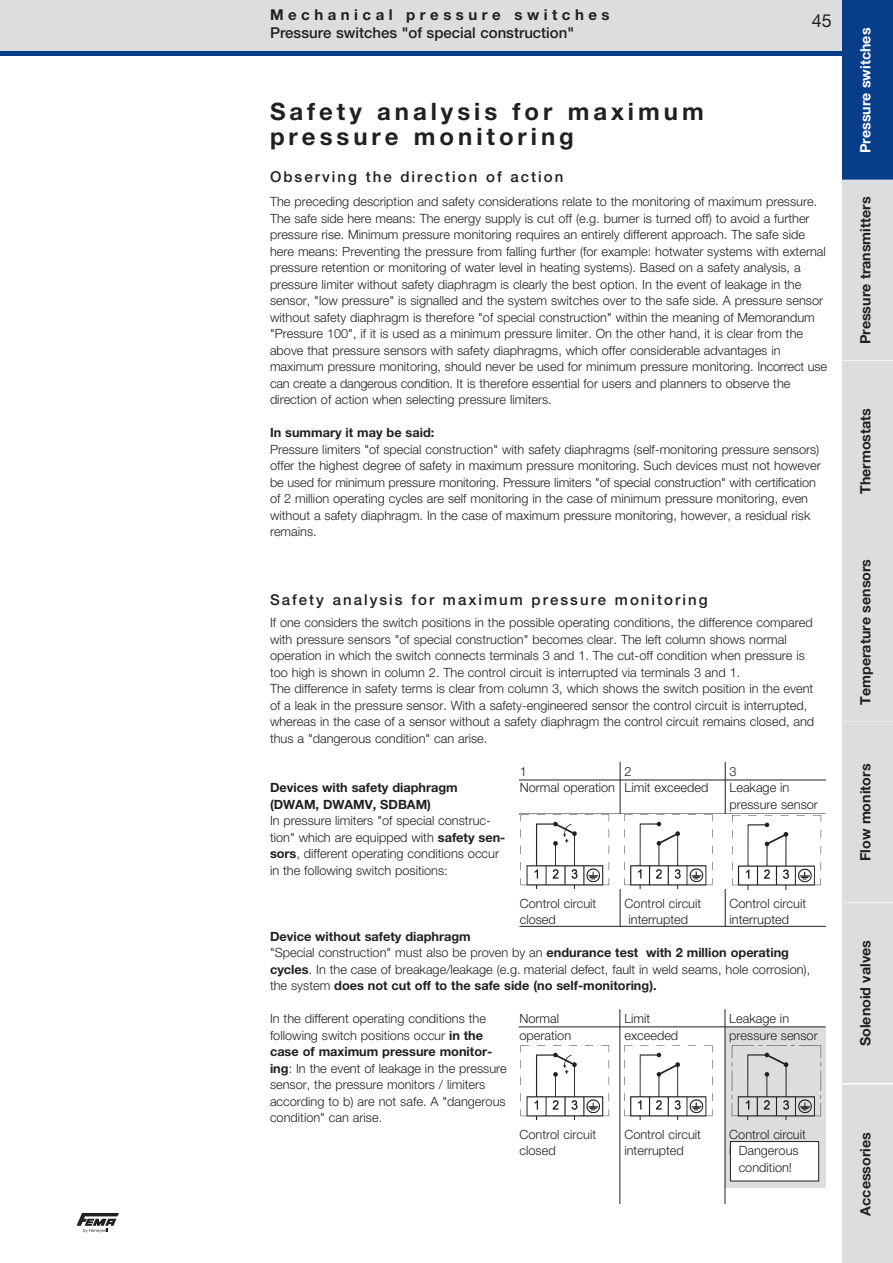
<style>
.page{position:relative;width:893px;height:1263px;background:#fff}
.page>*{position:absolute;margin:0;border:0;box-sizing:border-box;transform-origin:0 0}
.t1{font:700 24px/25.5px "Helvetica Neue LT Pro";letter-spacing:.165em;color:#231f20}
.t2{font:18px "Helvetica Neue LT Pro";color:#231f20}
.t3{font:500 15px "Helvetica Neue LT Pro";letter-spacing:.135em;color:#231f20}
.t4{font:500 15px "Helvetica Neue LT Pro";color:#231f20}
.t5{font:700 15px "Helvetica Neue LT Pro";letter-spacing:.3em;color:#231f20}
.t6{font:700 14.25px "Helvetica Neue LT Pro";color:#231f20}
.t7{font:700 14.25px "Helvetica Neue LT Pro";color:#fff}
.t8{font:300 12.75px/16.5px "Helvetica Neue LT Pro";color:#231f20}
.t9{font:700 12.75px/16.5px "Helvetica Neue LT Pro";color:#231f20}
.s1{font-weight:700}
</style>
<div class="page">
<div style="left:0;top:0;width:842px;height:51px;background:#dcdddf"></div>
<hr style="left:0;top:51px;width:842px;height:4px;background:#083e89">
<div style="left:842px;top:1084px;width:51px;height:179px;background:#dcdddf"></div>
<div style="left:842px;top:0;width:51px;height:180px;background:#083e89"></div>
<div style="left:842px;top:180px;width:51px;height:181px;background:#dcdddf"></div>
<hr style="left:842px;top:360px;width:51px;height:2px;background:#fff">
<div style="left:842px;top:361px;width:51px;height:180px;background:#dcdddf"></div>
<div style="left:842px;top:542px;width:51px;height:180px;background:#dcdddf"></div>
<div style="left:842px;top:722px;width:51px;height:181px;background:#dcdddf"></div>
<hr style="left:842px;top:902px;width:51px;height:2px;background:#fff">
<div style="left:842px;top:903px;width:51px;height:180px;background:#dcdddf"></div>
<svg style="left:77px;top:1213px;width:42px;height:20px"></svg>
<hr style="left:519px;top:779px;width:307px;height:1px;background:#231f20">
<hr style="left:519px;top:813px;width:307px;height:1px;background:#231f20">
<hr style="left:620px;top:762px;width:1px;height:164px;background:#231f20">
<hr style="left:725px;top:762px;width:1px;height:164px;background:#231f20">
<hr style="left:519px;top:926px;width:307px;height:1px;background:#231f20">
<div style="left:725px;top:1027px;width:101px;height:160px;background:#dcdddf"></div>
<hr style="left:519px;top:1026px;width:307px;height:1px;background:#231f20">
<hr style="left:620px;top:1009px;width:1px;height:195px;background:#231f20">
<hr style="left:725px;top:1009px;width:1px;height:195px;background:#231f20">
<div style="left:730px;top:1141px;width:89px;height:40px;background:#fff"></div>
<div style="left:730px;top:1141px;width:89px;height:40px;border:1px solid #231f20"></div>
<img style="left:520px;top:814px;width:206px;height:75px">
<img style="left:520px;top:1045px;width:302px;height:75px">
<img style="left:724px;top:815px;width:98px;height:74px">
<p class="t5" style="left:270px;top:5px;width:341px">Mechanical pressure switches</p>
<p class="t4" style="left:270px;top:24px;width:306px">Pressure switches "of special construction"</p>
<h2 class="t2" style="left:812px;top:10px;width:22px">45</h2>
<h1 class="t1" style="left:270px;top:98px;width:435px">Safety analysis for maximum pressure monitoring</h1>
<p class="t3" style="left:270px;top:168px;width:295px">Observing the direction of action</p>
<p class="t8" style="left:270px;top:193px;width:558px">The preceding description and safety considerations relate to the monitoring of maximum pressure.<br>The safe side here means: The energy supply is cut off (e.g. burner is turned off) to avoid a further pressure rise. Minimum pressure monitoring requires an entirely different approach. The safe side here means: Preventing the pressure from falling further (for example: hotwater systems with external pressure retention or monitoring of water level in heating systems). Based on a safety analysis, a pressure limiter without safety diaphragm is clearly the best option. In the event of leakage in the sensor, "low pressure" is signalled and the system switches over to the safe side. A pressure sensor without safety diaphragm is therefore "of special construction" within the meaning of Memorandum "Pressure 100", if it is used as a minimum pressure limiter. On the other hand, it is clear from the above that pressure sensors with safety diaphragms, which offer considerable advantages in maximum pressure monitoring, should never be used for minimum pressure monitoring. Incorrect use can create a dangerous condition. It is therefore essential for users and planners to observe the direction of action when selecting pressure limiters.</p>
<p class="t9" style="left:270px;top:424px;width:166px">In summary it may be said:</p>
<p class="t8" style="left:270px;top:441px;width:552px">Pressure limiters "of special construction" with safety diaphragms (self-monitoring pressure sensors) offer the highest degree of safety in maximum pressure monitoring. Such devices must not however be used for minimum pressure monitoring. Pressure limiters "of special construction" with certification of 2 million operating cycles are self monitoring in the case of minimum pressure monitoring, even without a safety diaphragm. In the case of maximum pressure monitoring, however, a residual risk remains.</p>
<p class="t3" style="left:270px;top:591px;width:439px">Safety analysis for maximum pressure monitoring</p>
<p class="t8" style="left:270px;top:614px;width:546px">If one considers the switch positions in the possible operating conditions, the difference compared with pressure sensors "of special construction" becomes clear. The left column shows normal operation in which the switch connects terminals 3 and 1. The cut-off condition when pressure is too high is shown in column 2. The control circuit is interrupted via terminals 3 and 1.<br>The difference in safety terms is clear from column 3, which shows the switch position in the event of a leak in the pressure sensor. With a safety-engineered sensor the control circuit is interrupted, whereas in the case of a sensor without a safety diaphragm the control circuit remains closed, and thus a "dangerous condition" can arise.</p>
<p class="t9" style="left:270px;top:779px;width:189px">Devices with safety diaphragm (DWAM, DWAMV, SDBAM)</p>
<p class="t8" style="left:270px;top:812px;width:237px">In pressure limiters "of special construc&shy;tion" which are equipped with <span class="s1">safety sen&shy;sors</span>, different operating conditions occur in the following switch positions:</p>
<p class="t8" style="left:625px;top:762px;width:85px">2<br>Limit exceeded</p>
<p class="t8" style="left:729px;top:762px;width:90px">3<br>Leakage in pressure sensor</p>
<p class="t8" style="left:520px;top:762px;width:97px">1<br>Normal operation</p>
<p class="t8" style="left:520px;top:894px;width:78px">Control circuit closed</p>
<p class="t8" style="left:629px;top:894px;width:74px;text-indent:-4px">Control circuit interrupted</p>
<p class="t8" style="left:729px;top:894px;width:78px">Control circuit interrupted</p>
<p class="t8" style="left:270px;top:927px;width:542px"><span class="s1">Device without safety diaphragm<br></span>"Special construction" must also be proven by an <span class="s1">endurance test with 2 million operating cycles</span>. In the case of breakage/leakage (e.g. material defect, fault in weld seams, hole corrosion), the system <span class="s1">does not cut off to the safe side (no self-monitoring).</span></p>
<p class="t8" style="left:270px;top:1010px;width:238px">In the different operating conditions the following switch positions occur <span class="s1">in the case of maximum pressure monitor&shy;ing</span>: In the event of leakage in the pressure sensor, the pressure monitors / limiters according to b) are not safe. A "dangerous condition" can arise.</p>
<p class="t8" style="left:519px;top:1010px;width:53px">Normal operation</p>
<p class="t8" style="left:624px;top:1010px;width:55px">Limit exceeded</p>
<p class="t8" style="left:729px;top:1010px;width:90px">Leakage in pressure sensor</p>
<p class="t8" style="left:519px;top:1125px;width:78px">Control circuit closed</p>
<p class="t8" style="left:624px;top:1125px;width:78px">Control circuit interrupted</p>
<p class="t8" style="left:729px;top:1125px;width:78px">Control circuit interrupted</p>
<p class="t8" style="left:739px;top:1142px;width:61px">Dangerous condition!</p>
<p class="t7" style="left:856px;top:153px;width:127px;rotate:-90deg">Pressure switches</p>
<p class="t6" style="left:856px;top:344px;width:149px;rotate:-90deg">Pressure transmitters</p>
<p class="t6" style="left:856px;top:494px;width:88px;rotate:-90deg">Thermostats</p>
<p class="t6" style="left:856px;top:705px;width:147px;rotate:-90deg">Temperature sensors</p>
<p class="t6" style="left:856px;top:861px;width:99px;rotate:-90deg">Flow monitors</p>
<p class="t6" style="left:856px;top:1046px;width:108px;rotate:-90deg">Solenoid valves</p>
<p class="t6" style="left:856px;top:1215px;width:85px;rotate:-90deg">Accessories</p>
</div>
